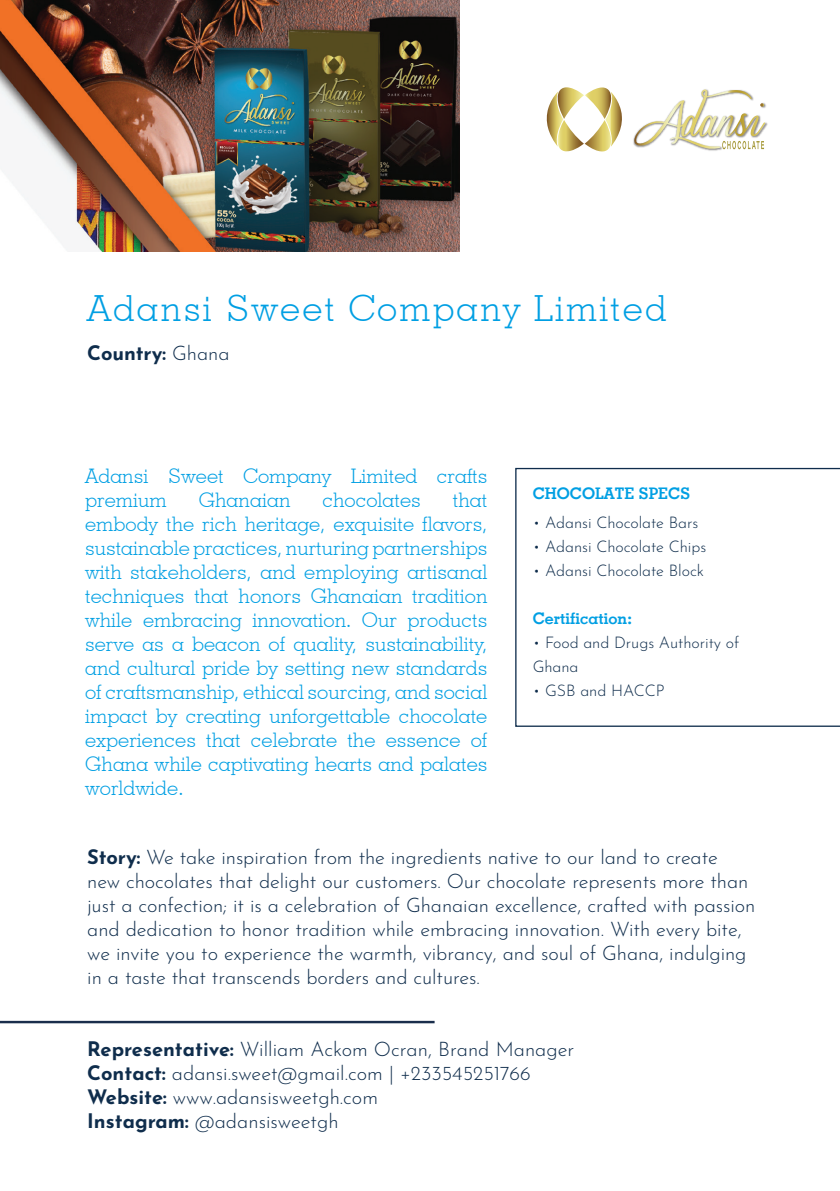
<style>
.page{position:relative;width:840px;height:1191px;background:#fff}
.page>*{position:absolute;margin:0;border:0;box-sizing:border-box;transform-origin:0 0}
.t1{font:300 36px "Geometric Slab 703 BT";letter-spacing:.06em;color:#009fe3}
.Text_Body_Swiss{font:300 20px/24px "Josefin Sans";letter-spacing:-.005em;color:#0f2d4c}
.t2{font:300 20px/24px "Geometric Slab 703 BT";color:#009fe3}
.Text_Body_Swiss-2{font:700 20px "Josefin Sans";letter-spacing:-.005em;color:#0f2d4c}
.Text_Body_Swiss-3{font:300 16px/24px "Josefin Sans";letter-spacing:-.005em;color:#0f2d4c}
.Text_Body_Swiss-4{font:700 16px "Geometric Slab 703 BT";color:#009fe3}
.s1{font-weight:300}
.s2{font-weight:700}
</style>
<div class="page">
<img style="left:702px;top:89px;width:65px;height:62px">
<svg style="left:633px;top:90px;width:131px;height:59px"></svg>
<svg style="left:546px;top:87px;width:75px;height:65px"></svg>
<hr style="left:0;top:1020px;width:434px;height:3px;background:#1a2e4c">
<div style="left:515px;top:468px;width:324px;height:259px;border:1px solid #0f2d4c"></div>
<img style="left:1px;top:0;width:458px;height:251px">
<p class="t1" style="left:87px;top:286px;width:580px">Adansi Sweet Company Limited</p>
<p class="Text_Body_Swiss-2" style="left:87px;top:338px;width:144px">Country: <span class="s1">Ghana</span></p>
<p class="t2" style="left:85px;top:464px;width:403px">Adansi Sweet Company Limited crafts premium</p>
<p class="t2" style="left:199px;top:488px;width:93px">Ghanaian</p>
<p class="t2" style="left:322px;top:488px;width:100px">chocolates</p>
<p class="t2" style="left:85px;top:488px;width:403px;text-align:justify;text-indent:367px">that embody the rich heritage, exquisite flavors, sustainable practices, nurturing partnerships with stakeholders, and employing artisanal techniques that honors Ghanaian tradition while embracing innovation. Our products serve as a beacon of quality, sustainability, and cultural pride by setting new standards of craftsmanship, ethical sourcing, and social impact by creating unforgettable chocolate experiences that celebrate the essence of Ghana while captivating hearts and palates worldwide.</p>
<p class="Text_Body_Swiss-4" style="left:532px;top:483px;width:159px">CHOCOLATE SPECS</p>
<p class="Text_Body_Swiss-3" style="left:532px;top:509px;width:167px">• Adansi Chocolate Bars</p>
<p class="Text_Body_Swiss-3" style="left:532px;top:533px;width:175px">• Adansi Chocolate Chips</p>
<p class="Text_Body_Swiss-3" style="left:532px;top:557px;width:173px">• Adansi Chocolate Block</p>
<p class="Text_Body_Swiss-4" style="left:532px;top:609px;width:101px">Certification:</p>
<p class="Text_Body_Swiss-3" style="left:532px;top:629px;width:208px">• Food and Drugs Authority of<br>Ghana</p>
<p class="Text_Body_Swiss-3" style="left:532px;top:677px;width:133px">• GSB and HACCP</p>
<p class="Text_Body_Swiss" style="left:87px;top:843px;width:669px"><span class="s2">Story:</span> We take inspiration from the ingredients native to our land to create new chocolates that delight our customers. Our chocolate represents more than just a confection; it is a celebration of Ghanaian excellence, crafted with passion and dedication to honor tradition while embracing innovation. With every bite, we invite you to experience the warmth, vibrancy, and soul of Ghana, indulging in a taste that transcends borders and cultures.</p>
<p class="Text_Body_Swiss" style="left:87px;top:1035px;width:488px"><span class="s2">Representative:</span> William Ackom Ocran, Brand Manager</p>
<p class="Text_Body_Swiss" style="left:87px;top:1059px;width:444px"><span class="s2">Contact:</span> adansi.sweet@gmail.com | +233545251766</p>
<p class="Text_Body_Swiss" style="left:87px;top:1083px;width:292px"><span class="s2">Website:</span> www.adansisweetgh.com</p>
<p class="Text_Body_Swiss" style="left:87px;top:1107px;width:253px"><span class="s2">Instagram:</span> @adansisweetgh</p>
</div>
